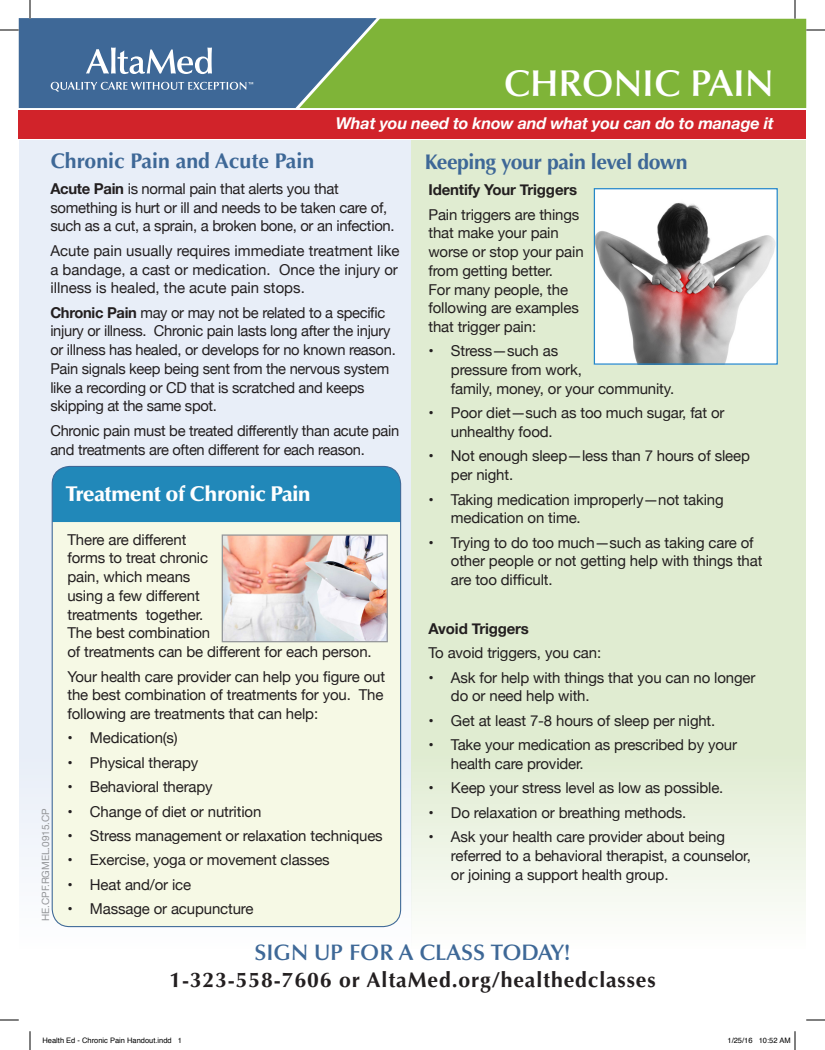
<style>
.page{position:relative;width:825px;height:1050px;background:#fff}
.page>*{position:absolute;margin:0;border:0;box-sizing:border-box;transform-origin:0 0}
.t1{font:600 37.5px "Optima LT Std";color:#fff}
.t2{font:600 22.5px "Optima LT Std";color:#3e6897}
.t3{font:700 21.25px "Optima LT Std";letter-spacing:.04em;color:#231f20}
.t4{font:700 21.25px "Optima LT Std";letter-spacing:-.02em;color:#3e6897}
.t5{font:700 21.25px "Optima LT Std";color:#3e6897}
.t6{font:900 21.25px "Optima LT Std";letter-spacing:-.02em;color:#fff}
.t7{font:italic 700 16.25px "Helvetica Neue";letter-spacing:-.015em;color:#fff}
.t8{font:15px/18.8px "Helvetica Neue";letter-spacing:-.01em;color:#231f20}
.t9{font:700 15px "Helvetica Neue";letter-spacing:-.01em;color:#231f20}
.t10{font:10px "Helvetica Neue";color:#939598}
.t11{font:7.5px "Helvetica";color:#000}
.s1{font-weight:700}
</style>
<div class="page">
<div style="left:378px;top:19px;width:428px;height:89px;background:#7fb438"></div>
<div style="left:19px;top:110px;width:787px;height:29px;background:#d1232a"></div>
<div style="left:19px;top:141px;width:393px;height:808px;background:#e8eef8"></div>
<svg style="left:412px;top:141px;width:394px;height:770px;background:#e2edd5"></svg>
<div style="left:52px;top:466px;width:349px;height:461px;background:#f6f9e5;border-radius:18px"></div>
<div style="left:52px;top:466px;width:349px;height:56px;background:#2188b9"></div>
<img style="left:596px;top:190px;width:180px;height:173px">
<div style="left:594px;top:188px;width:184px;height:177px;border:1px solid #2587c7"></div>
<img style="left:224px;top:536px;width:162px;height:104px">
<div style="left:222px;top:534px;width:166px;height:108px;border:1px solid #939598"></div>
<svg style="left:806px;top:29px;width:19px;height:2px"></svg>
<svg style="left:0;top:1019px;width:19px;height:2px"></svg>
<svg style="left:806px;top:1019px;width:19px;height:2px"></svg>
<svg style="left:0;top:0;width:378px;height:108px"></svg>
<svg style="left:29px;top:1031px;width:2px;height:19px"></svg>
<svg style="left:794px;top:0;width:2px;height:19px"></svg>
<svg style="left:794px;top:1031px;width:2px;height:19px"></svg>
<p class="t1" style="left:504px;top:61px;width:271px">CHRONIC PAIN</p>
<p class="t7" style="left:336px;top:111px;width:439px">What you need to know and what you can do to manage it</p>
<p class="t4" style="left:425px;top:149px;width:264px">Keeping your pain level down</p>
<p class="t9" style="left:428px;top:178px;width:150px">Identify Your Triggers</p>
<p class="t8" style="left:428px;top:206px;width:157px">Pain triggers are things that make your pain worse or stop your pain from getting better.<br>For many people, the following are examples that trigger pain:</p>
<p class="t8" style="left:451px;top:343px;width:225px;text-indent:-22px">• Stress—such as<br>pressure from work,<br>family, money, or your community.</p>
<p class="t8" style="left:451px;top:405px;width:275px;text-indent:-22px">• Poor diet—such as too much sugar, fat or unhealthy food.</p>
<p class="t8" style="left:451px;top:448px;width:301px;text-indent:-22px">• Not enough sleep—less than 7 hours of sleep per night.</p>
<p class="t8" style="left:451px;top:491px;width:274px;text-indent:-22px">• Taking medication improperly—not taking medication on time.</p>
<p class="t8" style="left:451px;top:534px;width:313px;text-indent:-22px">• Trying to do too much—such as taking care of other people or not getting help with things that are too difficult.</p>
<p class="t9" style="left:428px;top:617px;width:102px">Avoid Triggers</p>
<p class="t8" style="left:428px;top:645px;width:174px">To avoid triggers, you can:</p>
<p class="t8" style="left:451px;top:669px;width:306px;text-indent:-22px">• Ask for help with things that you can no longer do or need help with.</p>
<p class="t8" style="left:428px;top:712px;width:288px">• Get at least 7-8 hours of sleep per night.</p>
<p class="t8" style="left:451px;top:736px;width:288px;text-indent:-22px">• Take your medication as prescribed by your health care provider.</p>
<p class="t8" style="left:428px;top:780px;width:296px">• Keep your stress level as low as possible.</p>
<p class="t8" style="left:428px;top:804px;width:260px">• Do relaxation or breathing methods.</p>
<p class="t8" style="left:451px;top:828px;width:301px;text-indent:-22px">• Ask your health care provider about being referred to a behavioral therapist, a counselor, or joining a support health group.</p>
<p class="t5" style="left:51px;top:148px;width:265px">Chronic Pain and Acute Pain</p>
<p class="t8" style="left:50px;top:180px;width:346px"><span class="s1">Acute Pain</span> is normal pain that alerts you that something is hurt or ill and needs to be taken care of, such as a cut, a sprain, a broken bone, or an infection.</p>
<p class="t8" style="left:50px;top:242px;width:351px;text-align:justify">Acute pain usually requires immediate treatment like a bandage, a cast or medication. Once the injury or illness is healed, the acute pain stops.</p>
<p class="t8" style="left:50px;top:304px;width:347px"><span class="s1">Chronic Pain</span> may or may not be related to a specific injury or illness. Chronic pain lasts long after the injury or illness has healed, or develops for no known reason.<br>Pain signals keep being sent from the nervous system like a recording or CD that is scratched and keeps skipping at the same spot.</p>
<p class="t8" style="left:50px;top:422px;width:351px">Chronic pain must be treated differently than acute pain and treatments are often different for each reason.</p>
<p class="t6" style="left:66px;top:482px;width:246px">Treatment of Chronic Pain</p>
<p class="t8" style="left:67px;top:531px;width:306px">There are different<br>forms to treat chronic<br>pain, which means<br>using a few different<br>treatments together.<br>The best combination<br>of treatments can be different for each person.</p>
<p class="t8" style="left:67px;top:668px;width:319px;text-align:justify">Your health care provider can help you figure out the best combination of treatments for you. The following are treatments that can help:</p>
<p class="t8" style="left:67px;top:730px;width:112px">• Medication(s)</p>
<p class="t8" style="left:67px;top:754px;width:132px">• Physical therapy</p>
<p class="t8" style="left:67px;top:778px;width:147px">• Behavioral therapy</p>
<p class="t8" style="left:67px;top:803px;width:195px">• Change of diet or nutrition</p>
<p class="t8" style="left:67px;top:827px;width:317px">• Stress management or relaxation techniques</p>
<p class="t8" style="left:67px;top:852px;width:264px">• Exercise, yoga or movement classes</p>
<p class="t8" style="left:67px;top:876px;width:125px">• Heat and/or ice</p>
<p class="t8" style="left:67px;top:900px;width:188px">• Massage or acupuncture</p>
<p class="t10" style="left:38px;top:921px;width:115px;rotate:-90deg">HE.CPF.RGMEL.0915.CP</p>
<p class="t2" style="left:254px;top:939px;width:318px">SIGN UP FOR A CLASS TODAY!</p>
<p class="t3" style="left:169px;top:968px;width:488px">1-323-558-7606 or AltaMed.org/healthedclasses</p>
<p class="t11" style="left:42px;top:1034px;width:141px">Health Ed - Chronic Pain Handout.indd 1</p>
<p class="t11" style="left:728px;top:1034px;width:65px">1/25/16 10:52 AM</p>
</div>
